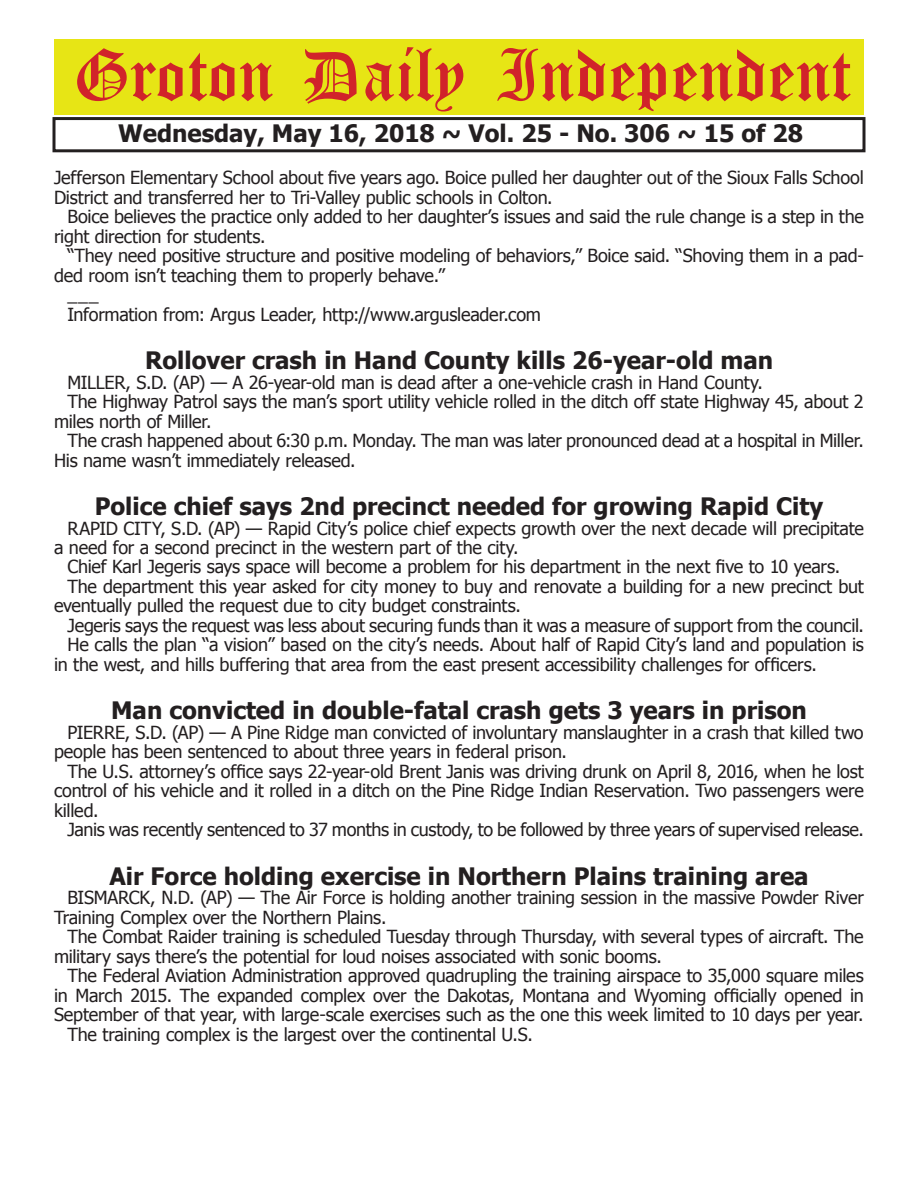
<style>
.page{position:relative;width:918px;height:1188px;background:#fff}
.page>*{position:absolute;margin:0;border:0;box-sizing:border-box;transform-origin:0 0}
.t1{font:54px "Old English Five";color:#d1232a}
.t2{font:700 24px "Tahoma";color:#231f20}
.t3{font:18px/19.5px "Tahoma";letter-spacing:-.015em;color:#231f20}
</style>
<div class="page">
<div style="left:52px;top:117px;width:814px;height:35px;border:3px solid #231f20"></div>
<div style="left:54px;top:40px;width:810px;height:75px;background:#e7e515"></div>
<h1 class="t1" style="left:73px;top:50px;width:779px">Groton Daily Independent</h1>
<h2 class="t2" style="left:118px;top:116px;width:686px">Wednesday, May 16, 2018 ~ Vol. 25 - No. 306 ~ 15 of 28</h2>
<p class="t3" style="left:54px;top:167px;width:811px">Jefferson Elementary School about five years ago. Boice pulled her daughter out of the Sioux Falls School<br>District and transferred her to Tri-Valley public schools in Colton.</p>
<p class="t3" style="left:54px;top:206px;width:811px;text-indent:14px">Boice believes the practice only added to her daughter’s issues and said the rule change is a step in the right direction for students.</p>
<p class="t3" style="left:68px;top:245px;width:798px">“They need positive structure and positive modeling of behaviors,” Boice said. “Shoving them in a pad-</p>
<p class="t3" style="left:54px;top:265px;width:393px">ded room isn’t teaching them to properly behave.”</p>
<p class="t3" style="left:68px;top:284px;width:33px">___</p>
<p class="t3" style="left:68px;top:304px;width:475px">Information from: Argus Leader, http://www.argusleader.com</p>
<h2 class="t2" style="left:145px;top:344px;width:630px">Rollover crash in Hand County kills 26-year-old man</h2>
<p class="t3" style="left:68px;top:372px;width:697px">MILLER, S.D. (AP) — A 26-year-old man is dead after a one-vehicle crash in Hand County.</p>
<p class="t3" style="left:68px;top:391px;width:798px">The Highway Patrol says the man’s sport utility vehicle rolled in the ditch off state Highway 45, about 2</p>
<p class="t3" style="left:54px;top:411px;width:159px">miles north of Miller.</p>
<p class="t3" style="left:68px;top:430px;width:798px">The crash happened about 6:30 p.m. Monday. The man was later pronounced dead at a hospital in Miller.</p>
<p class="t3" style="left:54px;top:450px;width:303px">His name wasn’t immediately released.</p>
<h2 class="t2" style="left:95px;top:489px;width:730px">Police chief says 2nd precinct needed for growing Rapid City</h2>
<p class="t3" style="left:54px;top:517px;width:811px;text-indent:14px">RAPID CITY, S.D. (AP) — Rapid City’s police chief expects growth over the next decade will precipitate a need for a second precinct in the western part of the city.</p>
<p class="t3" style="left:68px;top:556px;width:774px">Chief Karl Jegeris says space will become a problem for his department in the next five to 10 years.</p>
<p class="t3" style="left:68px;top:576px;width:798px">The department this year asked for city money to buy and renovate a building for a new precinct but</p>
<p class="t3" style="left:54px;top:595px;width:468px">eventually pulled the request due to city budget constraints.</p>
<p class="t3" style="left:68px;top:615px;width:798px">Jegeris says the request was less about securing funds than it was a measure of support from the council.</p>
<p class="t3" style="left:68px;top:634px;width:798px">He calls the plan “a vision” based on the city’s needs. About half of Rapid City’s land and population is</p>
<p class="t3" style="left:54px;top:654px;width:764px">in the west, and hills buffering that area from the east present accessibility challenges for officers.</p>
<h2 class="t2" style="left:111px;top:694px;width:697px">Man convicted in double-fatal crash gets 3 years in prison</h2>
<p class="t3" style="left:54px;top:722px;width:811px;text-indent:14px">PIERRE, S.D. (AP) — A Pine Ridge man convicted of involuntary manslaughter in a crash that killed two people has been sentenced to about three years in federal prison.</p>
<p class="t3" style="left:54px;top:761px;width:811px;text-align:justify;text-indent:14px">The U.S. attorney’s office says 22-year-old Brent Janis was driving drunk on April 8, 2016, when he lost control of his vehicle and it rolled in a ditch on the Pine Ridge Indian Reservation. Two passengers were killed.</p>
<p class="t3" style="left:68px;top:819px;width:798px">Janis was recently sentenced to 37 months in custody, to be followed by three years of supervised release.</p>
<h2 class="t2" style="left:109px;top:859px;width:701px">Air Force holding exercise in Northern Plains training area</h2>
<p class="t3" style="left:54px;top:887px;width:811px;text-indent:14px">BISMARCK, N.D. (AP) — The Air Force is holding another training session in the massive Powder River<br>Training Complex over the Northern Plains.</p>
<p class="t3" style="left:54px;top:926px;width:811px;text-indent:14px">The Combat Raider training is scheduled Tuesday through Thursday, with several types of aircraft. The military says there’s the potential for loud noises associated with sonic booms.</p>
<p class="t3" style="left:68px;top:965px;width:798px">The Federal Aviation Administration approved quadrupling the training airspace to 35,000 square miles</p>
<p class="t3" style="left:54px;top:984px;width:811px">in March 2015. The expanded complex over the Dakotas, Montana and Wyoming officially opened in</p>
<p class="t3" style="left:54px;top:1004px;width:811px">September of that year, with large-scale exercises such as the one this week limited to 10 days per year.</p>
<p class="t3" style="left:68px;top:1023px;width:467px">The training complex is the largest over the continental U.S.</p>
</div>
